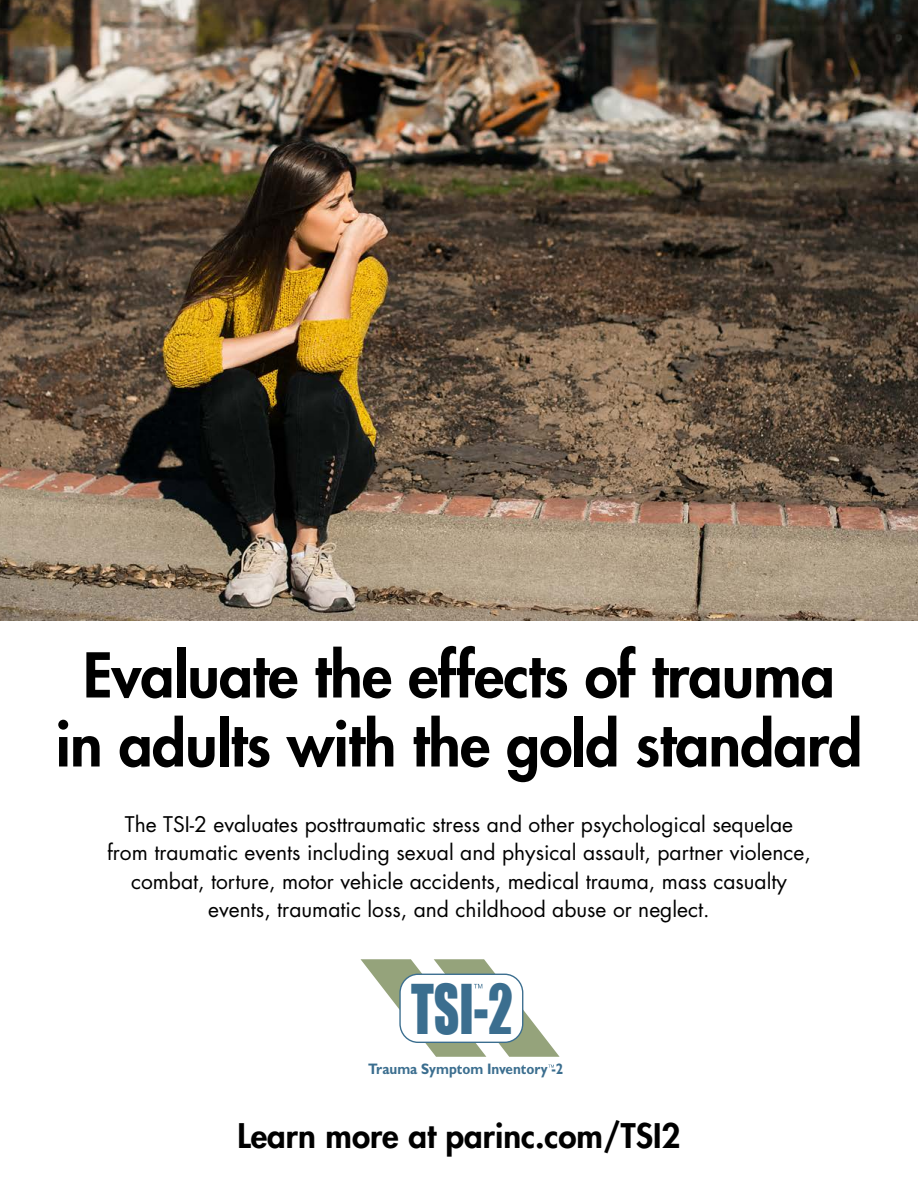
<style>
.page{position:relative;width:918px;height:1188px;background:#fff}
.page>*{position:absolute;margin:0;border:0;box-sizing:border-box;transform-origin:0 0}
.t1{font:63px "Impact";color:#3b6e8f;scale:.79 1}
.t2{font:800 60px/69px "Futura Std";letter-spacing:-.01em;color:#000;text-align:center}
.t3{font:800 33px "Futura Std";color:#000}
.t4{font:21px/28.5px "Futura Std";color:#000;text-align:center}
.t5{font:700 15.3px "Gill Sans Std";color:#3b6e8f;scale:.88 1}
</style>
<div class="page">
<img style="left:0;top:0;width:918px;height:621px">
<svg style="left:361px;top:959px;width:199px;height:98px"></svg>
<h2 class="t2" style="left:56px;top:641px;width:808px">Evaluate the effects of trauma in adults with the gold standard</h2>
<p class="t4" style="left:107px;top:810px;width:705px">The TSI-2 evaluates posttraumatic stress and other psychological sequelae from traumatic events including sexual and physical assault, partner violence, combat, torture, motor vehicle accidents, medical trauma, mass casualty events, traumatic loss, and childhood abuse or neglect.</p>
<h1 class="t1" style="left:411px;top:960px;width:131px">TSI-2</h1>
<p class="t5" style="left:368px;top:1060px;width:223px">Trauma Symptom Inventory -2</p>
<h3 class="t3" style="left:237px;top:1115px;width:445px">Learn more at parinc.com/TSI2</h3>
</div>
